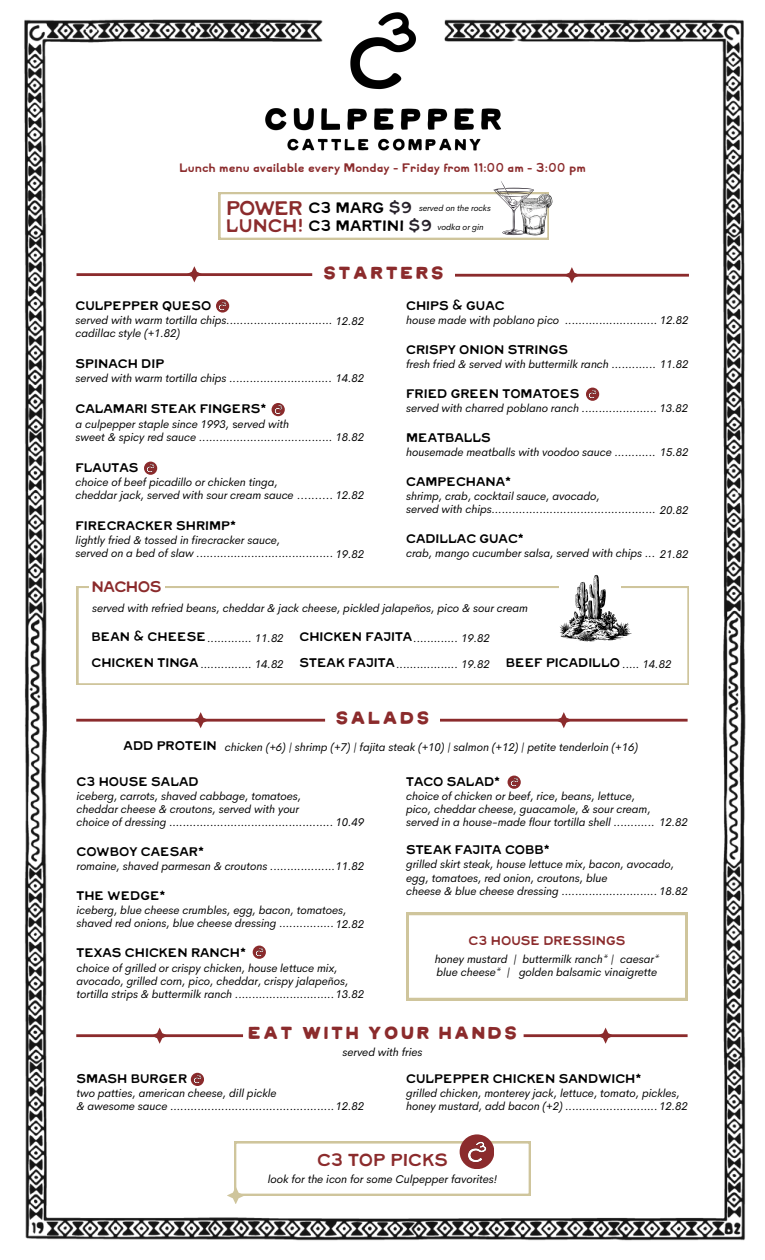
<style>
.page{position:relative;width:765px;height:1260px;background:#fff}
.page>*{position:absolute;margin:0;border:0;box-sizing:border-box;transform-origin:0 0}
.t1{font:19.88px "Ranch Water";letter-spacing:-.06em;color:#8b2b2c}
.t2{font:18.25px "Ranch Water";letter-spacing:.01em;color:#8b2b2c}
.t3{font:17.5px "COWBOY Regular";color:#8b2b2c}
.t4{font:17.38px "Ranch Water";color:#8b2b2c}
.t5{font:15.25px "Ranch Water";letter-spacing:-.035em;color:#8b2b2c}
.t6{font:15.12px/18.6px "Ranch Water";color:#000}
.t7{font:12.5px "Ranch Water";color:#000}
.t8{font:12.5px "Ranch Water";color:#8b2b2c}
.t9{font:12.38px "Ranch Water";color:#8b2b2c}
.t10{font:italic 11.25px/13.1px "Cerebri Sans";color:#000}
.t11{font:italic 8.5px "Cerebri Sans";color:#000}
.s1{color:#28222b}
.s2{font-style:normal}
.s3{font-family:"Ranch Water";font-style:normal;font-size:12.5px}
</style>
<div class="page">
<img style="left:24px;top:19px;width:722px;height:1222px">
<img style="left:337px;top:12px;width:92px;height:83px">
<img style="left:259px;top:97px;width:247px;height:65px">
<hr style="left:76px;top:719px;width:249px;height:3px;background:#8b2b2c">
<hr style="left:440px;top:719px;width:248px;height:3px;background:#8b2b2c">
<svg style="left:193px;top:712px;width:16px;height:16px"></svg>
<svg style="left:556px;top:712px;width:16px;height:16px"></svg>
<svg style="left:406px;top:912px;width:281px;height:89px"></svg>
<svg style="left:253px;top:946px;width:13px;height:13px"></svg>
<svg style="left:254px;top:947px;width:11px;height:10px"></svg>
<svg style="left:508px;top:776px;width:13px;height:13px"></svg>
<svg style="left:509px;top:777px;width:11px;height:10px"></svg>
<div style="left:460px;top:1134px;width:34px;height:35px;background:#8b2b2c;border-radius:50%"></div>
<svg style="left:227px;top:1142px;width:304px;height:62px"></svg>
<hr style="left:76px;top:1034px;width:167px;height:3px;background:#8b2b2c">
<hr style="left:524px;top:1034px;width:164px;height:3px;background:#8b2b2c">
<svg style="left:152px;top:1028px;width:16px;height:16px"></svg>
<svg style="left:598px;top:1028px;width:16px;height:16px"></svg>
<svg style="left:191px;top:1073px;width:13px;height:13px"></svg>
<svg style="left:192px;top:1075px;width:11px;height:9px"></svg>
<svg style="left:219px;top:181px;width:330px;height:58px"></svg>
<img style="left:517px;top:192px;width:37px;height:45px">
<hr style="left:455px;top:274px;width:234px;height:3px;background:#8b2b2c">
<div style="left:312px;top:261px;width:143px;height:28px;background:#fff"></div>
<hr style="left:76px;top:273px;width:236px;height:3px;background:#8b2b2c">
<svg style="left:186px;top:266px;width:16px;height:16px"></svg>
<svg style="left:564px;top:267px;width:16px;height:16px"></svg>
<svg style="left:216px;top:299px;width:13px;height:14px"></svg>
<svg style="left:218px;top:301px;width:10px;height:9px"></svg>
<svg style="left:586px;top:388px;width:13px;height:13px"></svg>
<svg style="left:588px;top:389px;width:10px;height:10px"></svg>
<svg style="left:272px;top:403px;width:13px;height:13px"></svg>
<svg style="left:273px;top:405px;width:11px;height:9px"></svg>
<svg style="left:144px;top:462px;width:13px;height:13px"></svg>
<svg style="left:146px;top:463px;width:10px;height:10px"></svg>
<svg style="left:77px;top:586px;width:612px;height:99px"></svg>
<div style="left:89px;top:577px;width:76px;height:18px;background:#fff"></div>
<svg style="left:560px;top:575px;width:72px;height:66px"></svg>
<p class="t9" style="left:179px;top:162px;width:408px">Lunch menu available every Monday - Friday from 11:00 am - 3:00 pm</p>
<h6 class="t6" style="left:309px;top:199px;width:125px">C3 MARG <span class="s1">$9<br></span>C3 MARTINI <span class="s1">$9</span></h6>
<h6 class="t1" style="left:226px;top:199px;width:78px">POWER</h6>
<p class="t11" style="left:419px;top:202px;width:73px">served on the rocks</p>
<p class="t2" style="left:226px;top:218px;width:79px">LUNCH!</p>
<h6 class="t11" style="left:438px;top:221px;width:48px">vodka or gin</h6>
<p class="t3" style="left:322px;top:265px;width:124px">STARTERS</p>
<p class="t7" style="left:76px;top:300px;width:137px">CULPEPPER QUESO</p>
<p class="t10" style="left:76px;top:313px;width:259px">served with warm tortilla chips............................... cadillac style (+1.82)</p>
<h6 class="t10" style="left:336px;top:315px;width:30px">12.82</h6>
<p class="t7" style="left:76px;top:358px;width:90px">SPINACH DIP</p>
<h3 class="t10" style="left:76px;top:372px;width:290px">served with warm tortilla chips .............................. 14.82</h3>
<p class="t7" style="left:76px;top:404px;width:192px">CALAMARI STEAK FINGERS*</p>
<p class="t10" style="left:76px;top:417px;width:290px">a culpepper staple since 1993, <span class="s2">s</span>erved with<br>sweet &amp; spicy red sauce ....................................... 18.82</p>
<p class="t7" style="left:76px;top:462px;width:64px">FLAUTAS</p>
<p class="t10" style="left:76px;top:475px;width:290px">choice of beef picadillo or chicken tinga,<br>cheddar jack, served with sour cream sauce <span class="s2">..........</span> 12.82</p>
<p class="t7" style="left:406px;top:300px;width:100px">CHIPS &amp; GUAC</p>
<h6 class="t10" style="left:406px;top:313px;width:284px">house made with poblano pico ........................... 12.82</h6>
<p class="t7" style="left:406px;top:344px;width:163px">CRISPY ONION STRINGS</p>
<p class="t10" style="left:406px;top:357px;width:284px">fresh fried &amp; served with buttermilk ranch ............. 11.82</p>
<p class="t7" style="left:406px;top:388px;width:175px">FRIED GREEN TOMATOES</p>
<h6 class="t10" style="left:406px;top:401px;width:283px">served with charred poblano ranch ...................... 13.82</h6>
<p class="t7" style="left:406px;top:432px;width:86px">MEATBALLS</p>
<h6 class="t10" style="left:406px;top:446px;width:284px">housemade meatballs with voodoo sauce ............ 15.82</h6>
<p class="t7" style="left:406px;top:476px;width:107px">CAMPECHANA*</p>
<p class="t10" style="left:406px;top:490px;width:284px">shrimp, crab, cocktail sauce, avocado,<br>served with chips................................................ 20.82</p>
<p class="t7" style="left:76px;top:521px;width:162px">FIRECRACKER SHRIMP*</p>
<p class="t10" style="left:76px;top:534px;width:290px">lightly fried &amp; tossed in firecracker sauce,<br>served on a bed of slaw ........................................ 19.82</p>
<p class="t7" style="left:406px;top:534px;width:119px">CADILLAC GUAC*</p>
<h6 class="t10" style="left:406px;top:547px;width:284px">crab, mango cucumber salsa, served with chips ... 21.82</h6>
<h6 class="t5" style="left:91px;top:580px;width:72px">NACHOS</h6>
<h6 class="t10" style="left:92px;top:602px;width:437px">served with refried beans, cheddar &amp; jack cheese, pickled jalapeños, pico &amp; sour cream</h6>
<h6 class="t10" style="left:91px;top:632px;width:194px"><span class="s3">BEAN &amp; CHEESE</span>............. 11.82</h6>
<h4 class="t10" style="left:91px;top:658px;width:194px"><span class="s3">CHICKEN TINGA</span> ............... 14.82</h4>
<h6 class="t7" style="left:506px;top:658px;width:116px">BEEF PICADILLO</h6>
<p class="t10" style="left:623px;top:658px;width:50px">..... 14.82</p>
<h2 class="t10" style="left:300px;top:632px;width:192px"><span class="s3">CHICKEN FAJITA</span>............. 19.82</h2>
<p class="t10" style="left:300px;top:658px;width:192px"><span class="s3">STEAK FAJITA</span>.................. 19.82</p>
<p class="t3" style="left:335px;top:710px;width:97px">SALADS</p>
<p class="t10" style="left:124px;top:741px;width:516px"><span class="s3">ADD PROTEIN</span> chicken (+6) | shrimp (+7) | fajita steak (+10) | salmon (+12) | petite tenderloin (+16)</p>
<p class="t7" style="left:76px;top:776px;width:124px">C3 HOUSE SALAD</p>
<p class="t10" style="left:76px;top:789px;width:289px">iceberg, carrots, shaved cabbage, tomatoes,<br>cheddar cheese &amp; croutons, served with your<br>choice of dressing ................................................ 10.49</p>
<p class="t7" style="left:76px;top:846px;width:129px">COWBOY CAESAR*</p>
<p class="t10" style="left:76px;top:860px;width:289px">romaine, shaved parmesan &amp; croutons ...................11.82</p>
<p class="t7" style="left:76px;top:891px;width:91px">THE WEDGE*</p>
<p class="t10" style="left:76px;top:904px;width:289px">iceberg, blue cheese crumbles, egg, bacon, tomatoes, shaved red onions, blue cheese dressing ................12.82</p>
<p class="t7" style="left:76px;top:948px;width:171px">TEXAS CHICKEN RANCH*</p>
<p class="t10" style="left:76px;top:961px;width:289px"><span class="s2">c</span>hoice of grilled or crispy chicken, house lettuce mix, avocado, grilled corn, pico, cheddar, crispy jalapeños, tortilla strips &amp; buttermilk ranch .............................13.82</p>
<p class="t7" style="left:406px;top:776px;width:96px">TACO SALAD*</p>
<p class="t10" style="left:406px;top:789px;width:283px">choice of chicken or beef, rice, beans, lettuce,<br>pico, cheddar cheese, guacamole, &amp; sour cream,<br>served in a house-made flour tortilla shell ............ 12.82</p>
<p class="t7" style="left:406px;top:845px;width:145px">STEAK FAJITA COBB*</p>
<p class="t10" style="left:406px;top:858px;width:283px">grilled skirt steak, house lettuce mix, bacon, avocado, egg, tomatoes, red onion, croutons, blue<br>cheese &amp; blue cheese dressing ............................ 18.82</p>
<p class="t8" style="left:469px;top:935px;width:158px">C3 HOUSE DRESSINGS</p>
<p class="t10" style="left:435px;top:952px;width:226px">honey mustard | buttermilk ranch* | caesar* blue cheese* | golden balsamic vinaigrette</p>
<p class="t3" style="left:247px;top:1026px;width:273px">EAT WITH YOUR HANDS</p>
<p class="t10" style="left:342px;top:1046px;width:82px">served with fries</p>
<p class="t7" style="left:76px;top:1073px;width:112px">SMASH BURGER</p>
<p class="t10" style="left:76px;top:1087px;width:289px">two patties, american cheese, dill pickle<br>&amp; awesome sauce ................................................12.82</p>
<p class="t7" style="left:406px;top:1073px;width:237px">CULPEPPER CHICKEN SANDWICH*</p>
<p class="t10" style="left:406px;top:1087px;width:283px">grilled chicken, monterey jack, lettuce, tomato, pickles, honey mustard, add bacon (+2) ...........................12.82</p>
<h1 class="t4" style="left:317px;top:1152px;width:132px">C3 TOP PICKS</h1>
<h1 class="t10" style="left:268px;top:1172px;width:231px">look for the icon for some Culpepper favorites!</h1>
</div>
